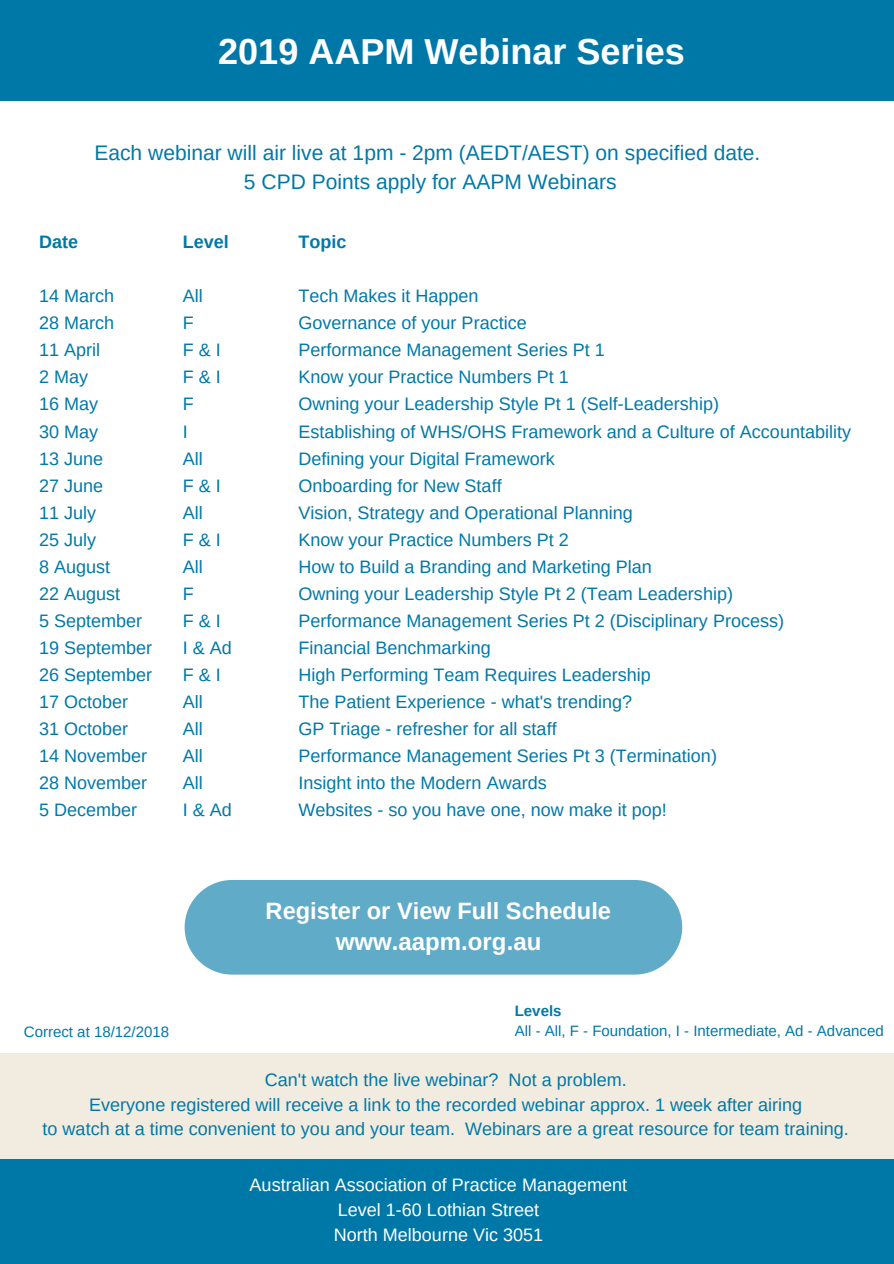
<style>
.page{position:relative;width:894px;height:1264px;background:#fff}
.page>*{position:absolute;margin:0;border:0;box-sizing:border-box;transform-origin:0 0}
.t1{font:700 36px "Arimo";color:#fff}
.t2{font:700 24px "Arimo";color:#fff}
.t3{font:700 23.7px "Arimo";color:#fff}
.t4{font:21px/29.2px "Arimo";color:#0078a7;text-align:center}
.t5{font:18px/27px "Arimo";color:#0078a7}
.t6{font:18px/24.8px "Arimo";color:#fff;text-align:center}
.t7{font:700 18px "Arimo";color:#0078a7}
.t8{font:15px "Arimo";color:#0078a7}
.t9{font:700 15px "Arimo";color:#0078a7}
</style>
<div class="page">
<div style="left:0;top:0;width:893px;height:100px;background:#0078a7"></div>
<div style="left:0;top:1158px;width:893px;height:105px;background:#0078a7"></div>
<div style="left:184px;top:880px;width:498px;height:94px;background:#60abc8;border-radius:47px"></div>
<div style="left:0;top:1052px;width:893px;height:106px;background:#f2ece0"></div>
<h1 class="t1" style="left:218px;top:32px;width:468px">2019 AAPM Webinar Series</h1>
<p class="t4" style="left:94px;top:138px;width:667px">Each webinar will air live at 1pm - 2pm (AEDT/AEST) on specified date.<br>5 CPD Points apply for AAPM Webinars</p>
<p class="t7" style="left:39px;top:232px;width:41px">Date</p>
<p class="t5" style="left:39px;top:282px;width:115px">14 March<br>28 March<br>11 April<br>2 May<br>16 May<br>30 May<br>13 June<br>27 June<br>11 July<br>25 July<br>8 August<br>22 August<br>5 September<br>19 September<br>26 September<br>17 October<br>31 October<br>14 November<br>28 November<br>5 December</p>
<p class="t7" style="left:183px;top:232px;width:48px">Level</p>
<p class="t5" style="left:183px;top:282px;width:50px">All<br>F<br>F &amp; I<br>F &amp; I<br>F<br>I<br>All<br>F &amp; I<br>All<br>F &amp; I<br>All<br>F<br>F &amp; I<br>I &amp; Ad<br>F &amp; I<br>All<br>All<br>All<br>All<br>I &amp; Ad</p>
<p class="t8" style="left:24px;top:1023px;width:147px">Correct at 18/12/2018</p>
<p class="t7" style="left:298px;top:232px;width:49px">Topic</p>
<p class="t5" style="left:298px;top:282px;width:554px">Tech Makes it Happen<br>Governance of your Practice<br>Performance Management Series Pt 1<br>Know your Practice Numbers Pt 1<br>Owning your Leadership Style Pt 1 (Self-Leadership)<br>Establishing of WHS/OHS Framework and a Culture of Accountability Defining your Digital Framework<br>Onboarding for New Staff<br>Vision, Strategy and Operational Planning<br>Know your Practice Numbers Pt 2<br>How to Build a Branding and Marketing Plan<br>Owning your Leadership Style Pt 2 (Team Leadership)<br>Performance Management Series Pt 2 (Disciplinary Process)<br>Financial Benchmarking<br>High Performing Team Requires Leadership<br>The Patient Experience - what's trending?<br>GP Triage - refresher for all staff<br>Performance Management Series Pt 3 (Termination)<br>Insight into the Modern Awards<br>Websites - so you have one, now make it pop!</p>
<h3 class="t3" style="left:265px;top:897px;width:347px">Register or View Full Schedule</h3>
<h2 class="t2" style="left:335px;top:928px;width:207px">www.aapm.org.au</h2>
<p class="t9" style="left:514px;top:1002px;width:48px">Levels</p>
<p class="t8" style="left:514px;top:1022px;width:370px">All - All, F - Foundation, I - Intermediate, Ad - Advanced</p>
<p class="t5" style="left:43px;top:1067px;width:807px;line-height:24.8px;text-align:center">Can't watch the live webinar? Not a problem.<br>Everyone registered will receive a link to the recorded webinar approx. 1 week after airing<br>to watch at a time convenient to you and your team. Webinars are a great resource for team training.</p>
<p class="t6" style="left:249px;top:1172px;width:379px">Australian Association of Practice Management<br>Level 1-60 Lothian Street<br>North Melbourne Vic 3051</p>
</div>
